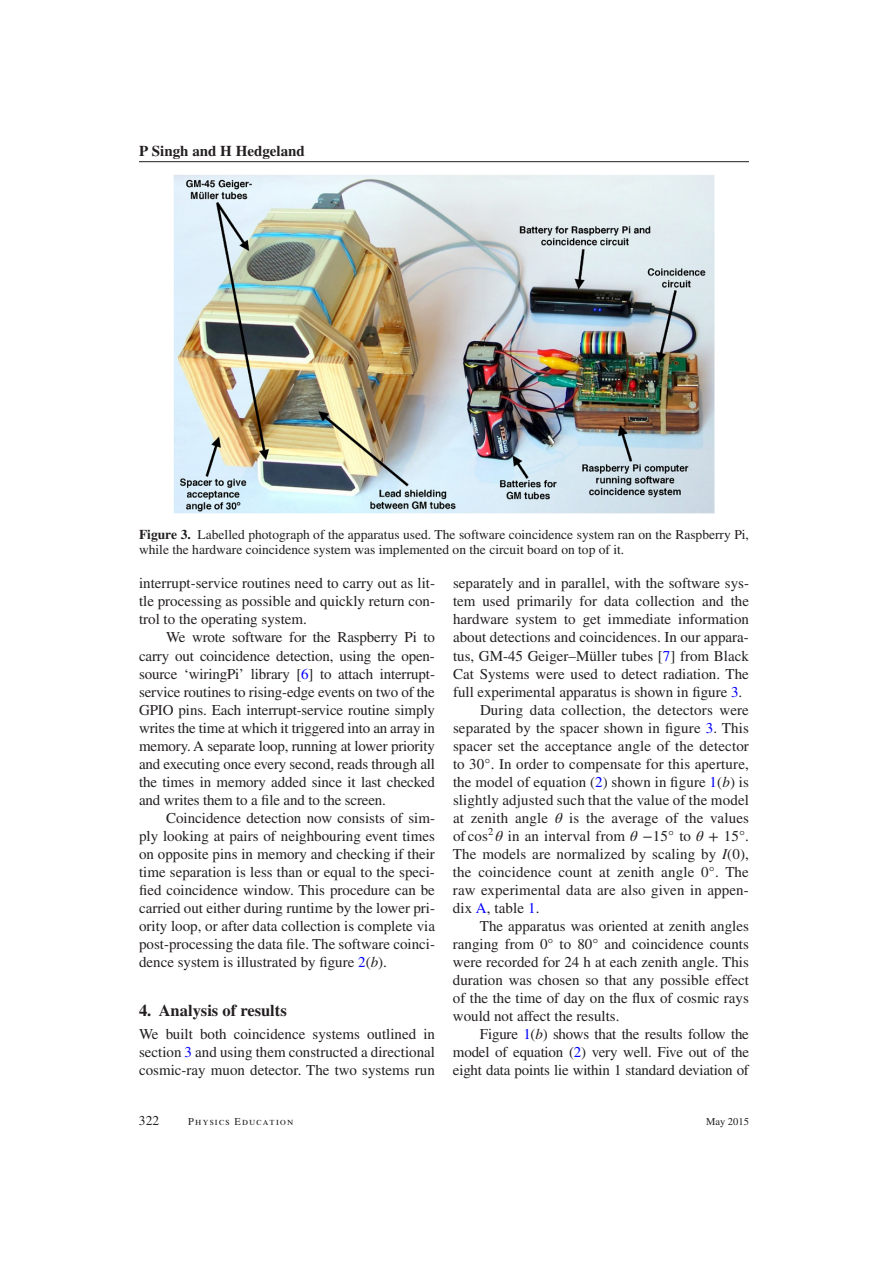
<style>
.page{position:relative;width:893px;height:1263px;background:#fff}
.page>*{position:absolute;margin:0;border:0;box-sizing:border-box;transform-origin:0 0}
.t1{font:700 16.5px "Times LT Std";color:#231f20}
.t2{font:15px/18px "Times LT Std";color:#231f20;text-align:justify}
.t3{font:700 15px "Times LT Std";color:#231f20}
.t4{font:13.5px/15px "Times LT Std";color:#231f20}
.t5{font:10.5px "Times LT Std";letter-spacing:.11em;color:#231f20}
.s1{font-weight:700}
.s2{color:#00f}
.s3{font-style:italic}
.s4{font-family:"STIX General"}
.s5{font-family:"STIX General";font-style:italic}
</style>
<div class="page">
<hr style="left:139px;top:161px;width:610px;height:1px;background:#231f20">
<img style="left:173px;top:175px;width:542px;height:338px">
<p class="t3" style="left:139px;top:142px;width:167px">P Singh and H Hedgeland</p>
<p class="t4" style="left:139px;top:527px;width:611px"><span class="s1">Figure 3.</span> Labelled photograph of the apparatus used. The software coincidence system ran on the Raspberry Pi, while the hardware coincidence system was implemented on the circuit board on top of it.</p>
<p class="t2" style="left:139px;top:574px;width:297px">interrupt-service routines need to carry out as lit&shy;tle processing as possible and quickly return con&shy;trol to the operating system.</p>
<p class="t2" style="left:139px;top:628px;width:297px;text-indent:27px">We wrote software for the Raspberry Pi to carry out coincidence detection, using the open&shy;source ‘wiringPi’ library [<span class="s2">6</span>] to attach interrupt&shy;service routines to rising-edge events on two of the GPIO pins. Each interrupt-service routine simply writes the time at which it triggered into an array in memory. A separate loop, running at lower priority and executing once every second, reads through all the times in memory added since it last checked and writes them to a file and to the screen.</p>
<p class="t2" style="left:139px;top:808px;width:297px;text-indent:27px">Coincidence detection now consists of sim&shy;ply looking at pairs of neighbouring event times on opposite pins in memory and checking if their time separation is less than or equal to the speci&shy;fied coincidence window. This procedure can be carried out either during runtime by the lower pri&shy;ority loop, or after data collection is complete via post-processing the data file. The software coinci&shy;dence system is illustrated by figure <span class="s2">2</span>(<span class="s3">b</span>).</p>
<p class="t1" style="left:139px;top:1000px;width:149px">4. Analysis of results</p>
<p class="t2" style="left:139px;top:1025px;width:297px">We built both coincidence systems outlined in section <span class="s2">3</span> and using them constructed a directional cosmic-ray muon detector. The two systems run</p>
<p class="t2" style="left:453px;top:574px;width:297px">separately and in parallel, with the software sys-</p>
<p class="t2" style="left:453px;top:592px;width:297px">tem used primarily for data collection and the</p>
<p class="t2" style="left:453px;top:610px;width:297px">hardware system to get immediate information</p>
<p class="t2" style="left:453px;top:628px;width:297px">about detections and coincidences. In our appara-</p>
<p class="t2" style="left:453px;top:646px;width:297px">tus, GM-45 Geiger<span class="s4">–</span>M<span class="s4">ü</span>ller tubes [<span class="s2">7</span>] from Black</p>
<p class="t2" style="left:453px;top:664px;width:297px">Cat Systems were used to detect radiation. The</p>
<p class="t2" style="left:453px;top:682px;width:291px">full experimental apparatus is shown in figure <span class="s2">3</span>.</p>
<p class="t2" style="left:480px;top:700px;width:270px">During data collection, the detectors were</p>
<p class="t2" style="left:453px;top:718px;width:297px">separated by the spacer shown in figure <span class="s2">3</span>. This</p>
<p class="t2" style="left:453px;top:736px;width:297px">spacer set the acceptance angle of the detector</p>
<p class="t2" style="left:453px;top:754px;width:297px">to 30<span class="s4">°</span>. In order to compensate for this aperture,</p>
<p class="t2" style="left:453px;top:772px;width:297px">the model of equation (<span class="s2">2</span>) shown in figure <span class="s2">1</span>(<span class="s3">b</span>) is</p>
<p class="t2" style="left:453px;top:790px;width:297px">slightly adjusted such that the value of the model</p>
<p class="t2" style="left:453px;top:808px;width:297px">at zenith angle <span class="s5">θ</span> is the average of the values</p>
<p class="t2" style="left:453px;top:826px;width:297px">of cos<sup>2</sup> <span class="s5">θ</span> in an interval from <span class="s5">θ</span> <span class="s4">−</span>15<span class="s4">°</span> to <span class="s5">θ</span> <span class="s4">+</span> 15<span class="s4">°</span>.</p>
<p class="t2" style="left:453px;top:844px;width:297px">The models are normalized by scaling by <span class="s3">I</span>(0),</p>
<p class="t2" style="left:453px;top:862px;width:297px">the coincidence count at zenith angle 0<span class="s4">°</span>. The</p>
<p class="t2" style="left:453px;top:880px;width:297px">raw experimental data are also given in appen-</p>
<p class="t2" style="left:453px;top:898px;width:88px">dix <span class="s2">A</span>, table <span class="s2">1</span>.</p>
<p class="t2" style="left:480px;top:916px;width:270px">The apparatus was oriented at zenith angles</p>
<p class="t2" style="left:453px;top:934px;width:297px">ranging from 0<span class="s4">°</span> to 80<span class="s4">°</span> and coincidence counts</p>
<p class="t2" style="left:453px;top:952px;width:297px">were recorded for 24 h at each zenith angle. This</p>
<p class="t2" style="left:453px;top:970px;width:297px">duration was chosen so that any possible effect</p>
<p class="t2" style="left:453px;top:988px;width:297px">of the the time of day on the flux of cosmic rays</p>
<p class="t2" style="left:453px;top:1006px;width:168px">would not affect the results.</p>
<p class="t2" style="left:480px;top:1024px;width:270px">Figure <span class="s2">1</span>(<span class="s3">b</span>) shows that the results follow the</p>
<p class="t2" style="left:453px;top:1042px;width:297px">model of equation (<span class="s2">2</span>) very well. Five out of the</p>
<p class="t2" style="left:453px;top:1060px;width:297px">eight data points lie within 1 standard deviation of</p>
<p class="t4" style="left:139px;top:1113px;width:22px">322</p>
<p class="t5" style="left:188px;top:1116px;width:107px">Physics Education</p>
<p class="t5" style="left:706px;top:1116px;width:44px">May 2015</p>
</div>
